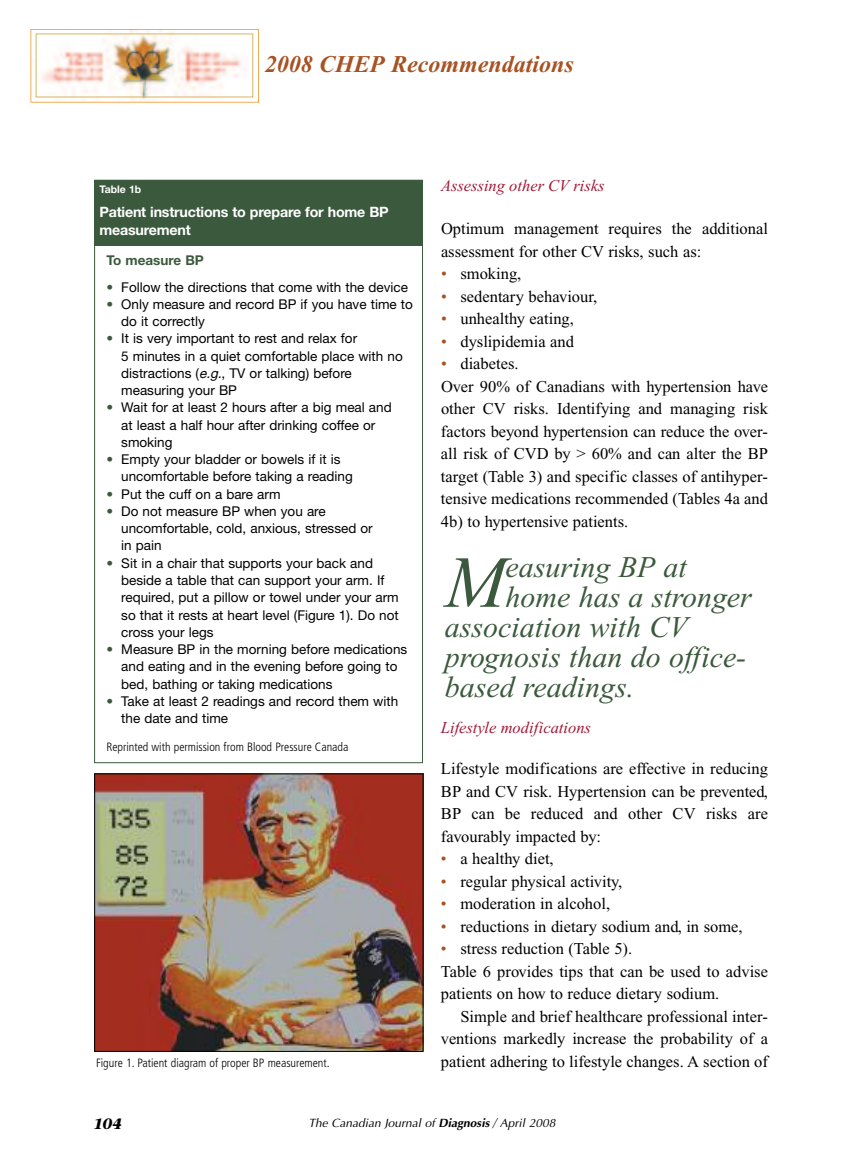
<style>
.page{position:relative;width:864px;height:1175px;background:#fff}
.page>*{position:absolute;margin:0;border:0;box-sizing:border-box;transform-origin:0 0}
.t1{font:italic 73.2px "Times New Roman";color:#3b593c}
.t2{font:italic 30px "Times New Roman";color:#3b593c}
.t3{font:italic 700 24px "Times New Roman";color:#a85223}
.t4{font:16.5px/22.5px "Times New Roman";color:#000}
.t5{font:italic 16.5px "Times New Roman";color:#a11837}
.t6{font:italic 700 15px "Stone Serif";color:#000}
.t7{font:700 14.25px/18px "Helvetica Neue";letter-spacing:-.015em;color:#fff}
.t8{font:13.5px/17.2px "Helvetica Neue";color:#000}
.t9{font:700 13.5px "Helvetica Neue";color:#3b593c}
.t10{font:300 condensed 12px "Frutiger";color:#000}
.t11{font:italic 12px "Optima";color:#000}
.t12{font:700 10.5px "Helvetica Neue";color:#fff}
.s1{color:#3b593c}
.s2{font-style:italic}
.s3{color:#a85223}
.s4{font-weight:700}
</style>
<div class="page">
<svg style="left:31px;top:29px;width:228px;height:74px"></svg>
<div style="left:94px;top:180px;width:328px;height:66px;background:#3b593c"></div>
<img style="left:96px;top:775px;width:325px;height:274px">
<div style="left:94px;top:773px;width:329px;height:278px;border:1px solid #000"></div>
<h3 class="t3" style="left:265px;top:56px;width:311px">2008 CHEP Recommendations</h3>
<p class="t12" style="left:99px;top:186px;width:43px">Table 1b</p>
<p class="t7" style="left:99px;top:204px;width:291px">Patient instructions to prepare for home BP measurement</p>
<p class="t9" style="left:106px;top:256px;width:99px">To measure BP</p>
<p class="t8" style="left:106px;top:279px;width:303px"><span class="s1">•</span> Follow the directions that come with the device</p>
<p class="t8" style="left:121px;top:297px;width:293px;text-indent:-15px"><span class="s1">•</span> Only measure and record BP if you have time to do it correctly</p>
<p class="t8" style="left:121px;top:331px;width:283px;text-indent:-15px"><span class="s1">•</span> It is very important to rest and relax for<br>5 minutes in a quiet comfortable place with no distractions (<span class="s2">e.g.</span>, TV or talking) before measuring your BP</p>
<p class="t8" style="left:121px;top:400px;width:272px;text-indent:-15px"><span class="s1">•</span> Wait for at least 2 hours after a big meal and at least a half hour after drinking coffee or smoking</p>
<p class="t8" style="left:121px;top:452px;width:233px;text-indent:-15px"><span class="s1">•</span> Empty your bladder or bowels if it is uncomfortable before taking a reading</p>
<p class="t8" style="left:106px;top:486px;width:176px"><span class="s1">•</span> Put the cuff on a bare arm</p>
<p class="t8" style="left:121px;top:504px;width:253px;text-indent:-15px"><span class="s1">•</span> Do not measure BP when you are uncomfortable, cold, anxious, stressed or in pain</p>
<p class="t8" style="left:121px;top:555px;width:279px;text-indent:-15px"><span class="s1">•</span> Sit in a chair that supports your back and beside a table that can support your arm. If required, put a pillow or towel under your arm so that it rests at heart level (Figure 1). Do not cross your legs</p>
<p class="t8" style="left:121px;top:642px;width:288px;text-indent:-15px"><span class="s1">•</span> Measure BP in the morning before medications and eating and in the evening before going to bed, bathing or taking medications</p>
<p class="t8" style="left:121px;top:693px;width:279px;text-indent:-15px"><span class="s1">•</span> Take at least 2 readings and record them with the date and time</p>
<p class="t10" style="left:106px;top:742px;width:244px">Reprinted with permission from Blood Pressure Canada</p>
<p class="t10" style="left:96px;top:1057px;width:235px">Figure 1. Patient diagram of proper BP measurement.</p>
<p class="t5" style="left:441px;top:179px;width:165px">Assessing other CV risks</p>
<p class="t4" style="left:441px;top:219px;width:329px">Optimum management requires the additional assessment for other CV risks, such as:</p>
<p class="t4" style="left:441px;top:264px;width:82px"><span class="s3">•</span> smoking,</p>
<p class="t4" style="left:441px;top:286px;width:158px"><span class="s3">•</span> sedentary behaviour,</p>
<p class="t4" style="left:441px;top:309px;width:134px"><span class="s3">•</span> unhealthy eating,</p>
<p class="t4" style="left:441px;top:331px;width:135px"><span class="s3">•</span> dyslipidemia and</p>
<p class="t4" style="left:441px;top:354px;width:329px"><span class="s3">•</span> diabetes.<br>Over 90% of Canadians with hypertension have other CV risks. Identifying and managing risk factors beyond hypertension can reduce the over&shy;all risk of CVD by &gt; 60% and can alter the BP target (Table 3) and specific classes of antihyper&shy;tensive medications recommended (Tables 4a and 4b) to hypertensive patients.</p>
<h2 class="t2" style="left:505px;top:556px;width:183px">easuring BP at</h2>
<h2 class="t2" style="left:505px;top:586px;width:248px">home has a stronger</h2>
<h2 class="t2" style="left:445px;top:616px;width:245px">association with CV</h2>
<h2 class="t2" style="left:445px;top:646px;width:303px">prognosis than do office-</h2>
<h2 class="t2" style="left:445px;top:676px;width:191px">based readings.</h2>
<h1 class="t1" style="left:445px;top:556px;width:62px">M</h1>
<p class="t5" style="left:441px;top:721px;width:152px">Lifestyle modifications</p>
<p class="t4" style="left:441px;top:759px;width:329px;text-align:justify">Lifestyle modifications are effective in reducing BP and CV risk. Hypertension can be prevented, BP can be reduced and other CV risks are favourably impacted by:</p>
<p class="t4" style="left:441px;top:849px;width:114px"><span class="s3">•</span> a healthy diet,</p>
<p class="t4" style="left:441px;top:871px;width:183px"><span class="s3">•</span> regular physical activity,</p>
<p class="t4" style="left:441px;top:894px;width:171px"><span class="s3">•</span> moderation in alcohol,</p>
<p class="t4" style="left:441px;top:916px;width:303px"><span class="s3">•</span> reductions in dietary sodium and, in some,</p>
<p class="t4" style="left:441px;top:939px;width:329px"><span class="s3">•</span> stress reduction (Table 5).<br>Table 6 provides tips that can be used to advise patients on how to reduce dietary sodium.</p>
<p class="t4" style="left:441px;top:1006px;width:329px;text-align:justify;text-indent:19px">Simple and brief healthcare professional inter&shy;ventions markedly increase the probability of a patient adhering to lifestyle changes. A section of</p>
<p class="t6" style="left:93px;top:1118px;width:30px">104</p>
<p class="t11" style="left:309px;top:1115px;width:248px">The Canadian Journal of <span class="s4">Diagnosis</span> / April 2008</p>
</div>
